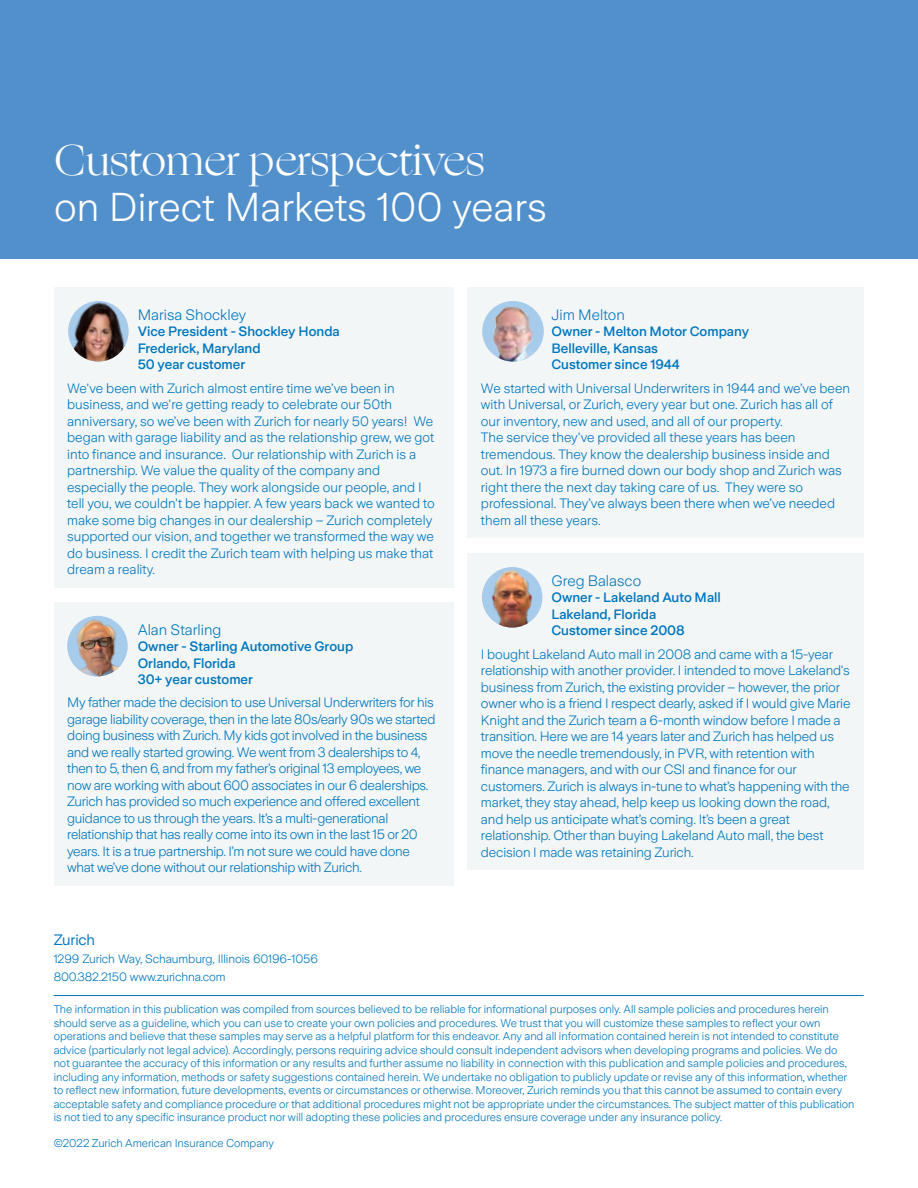
<style>
.page{position:relative;width:918px;height:1188px;background:#fff}
.page>*{position:absolute;margin:0;border:0;box-sizing:border-box;transform-origin:0 0}
.t1{font:42.6px "Ogg";color:#fff}
.t2{font:300 40.05px "Zurich Sans";color:#fff}
._8_5___10_Fruitiger{font:300 15px "Zurich Sans";color:#0076be}
.Body_Copy__2{font:15px "Zurich Sans";letter-spacing:-.01em;color:#0076be}
._8_5___10_Fruitiger-2{font:300 13.5px/16.5px "Zurich Sans";letter-spacing:-.01em;color:#0076be}
._8_5___10_Fruitiger-3{font:500 13.5px/16.5px "Zurich Sans";color:#0076be}
.Confetti_Light{font:300 12px "Zurich Sans";letter-spacing:-.01em;color:#0076be}
._10_12_Frutiger_Ligh{font:300 11.25px/13.5px "Zurich Sans";color:#0076be}
</style>
<div class="page">
<div style="left:0;top:0;width:918px;height:258px;background:#5290cc"></div>
<div style="left:54px;top:602px;width:400px;height:284px;background:#f3f6f6"></div>
<img style="left:67px;top:616px;width:61px;height:60px;border-radius:30px">
<div style="left:467px;top:554px;width:397px;height:316px;background:#f3f6f6"></div>
<img style="left:482px;top:567px;width:60px;height:61px;border-radius:30px">
<div style="left:467px;top:288px;width:397px;height:250px;background:#f3f6f6"></div>
<div style="left:54px;top:288px;width:400px;height:300px;background:#f3f6f6"></div>
<img style="left:68px;top:301px;width:61px;height:61px;border-radius:30px">
<div style="left:482px;top:301px;width:62px;height:61px;background:#a7cbeb;border-radius:50%"></div>
<img style="left:487px;top:307px;width:46px;height:55px">
<hr style="left:54px;top:995px;width:810px;height:1px;background:#0076be">
<p class="t1" style="left:54px;top:132px;width:432px">Customer perspectives</p>
<p class="t2" style="left:54px;top:186px;width:494px">on Direct Markets 100 years</p>
<p class="_8_5___10_Fruitiger" style="left:138px;top:306px;width:110px">Marisa Shockley</p>
<p class="_8_5___10_Fruitiger-3" style="left:138px;top:324px;width:204px">Vice President - Shockley Honda</p>
<p class="_8_5___10_Fruitiger-3" style="left:138px;top:340px;width:125px">Frederick, Maryland<br>50 year customer</p>
<p class="_8_5___10_Fruitiger-2" style="left:67px;top:380px;width:369px">We've been with Zurich almost entire time we’ve been in business, and we're getting ready to celebrate our 50th anniversary, so we’ve been with Zurich for nearly 50 years! We began with garage liability and as the relationship grew, we got into finance and insurance. Our relationship with Zurich is a partnership. We value the quality of the company and especially the people. They work alongside our people, and I tell you, we couldn't be happier. A few years back we wanted to make some big changes in our dealership – Zurich completely supported our vision, and together we transformed the way we do business. I credit the Zurich team with helping us make that dream a reality.</p>
<p class="_8_5___10_Fruitiger" style="left:138px;top:621px;width:85px">Alan Starling</p>
<p class="_8_5___10_Fruitiger-3" style="left:138px;top:638px;width:217px">Owner - Starling Automotive Group</p>
<p class="_8_5___10_Fruitiger-3" style="left:138px;top:655px;width:100px">Orlando, Florida</p>
<p class="_8_5___10_Fruitiger-3" style="left:138px;top:671px;width:117px">30+ year customer</p>
<p class="_8_5___10_Fruitiger-2" style="left:67px;top:695px;width:370px">My father made the decision to use Universal Underwriters for his garage liability coverage, then in the late 80s/early 90s we started doing business with Zurich. My kids got involved in the business and we really started growing. We went from 3 dealerships to 4, then to 5, then 6, and from my father’s original 13 employees, we now are working with about 600 associates in our 6 dealerships.<br>Zurich has provided so much experience and offered excellent guidance to us through the years. It’s a multi-generational relationship that has really come into its own in the last 15 or 20 years. It is a true partnership. I’m not sure we could have done what we’ve done without our relationship with Zurich.</p>
<p class="_8_5___10_Fruitiger" style="left:551px;top:306px;width:75px">Jim Melton</p>
<p class="_8_5___10_Fruitiger-3" style="left:551px;top:324px;width:199px">Owner - Melton Motor Company</p>
<p class="_8_5___10_Fruitiger-3" style="left:551px;top:340px;width:108px">Belleville, Kansas</p>
<p class="_8_5___10_Fruitiger-3" style="left:551px;top:357px;width:130px">Customer since 1944</p>
<p class="_8_5___10_Fruitiger-2" style="left:481px;top:380px;width:371px">We started with Universal Underwriters in 1944 and we’ve been with Universal, or Zurich, every year but one. Zurich has all of our inventory, new and used, and all of our property.<br>The service they've provided all these years has been tremendous. They know the dealership business inside and out. In 1973 a fire burned down our body shop and Zurich was right there the next day taking care of us. They were so professional. They’ve always been there when we’ve needed them all these years.</p>
<p class="_8_5___10_Fruitiger" style="left:551px;top:572px;width:91px">Greg Balasco</p>
<p class="_8_5___10_Fruitiger-3" style="left:551px;top:590px;width:171px">Owner - Lakeland Auto Mall</p>
<p class="_8_5___10_Fruitiger-3" style="left:551px;top:606px;width:106px">Lakeland, Florida</p>
<p class="_8_5___10_Fruitiger-3" style="left:551px;top:623px;width:135px">Customer since 2008</p>
<p class="_8_5___10_Fruitiger-2" style="left:481px;top:646px;width:371px">I bought Lakeland Auto mall in 2008 and came with a 15-year relationship with another provider. I intended to move Lakeland's business from Zurich, the existing provider – however, the prior owner who is a friend I respect dearly, asked if I would give Marie Knight and the Zurich team a 6-month window before I made a transition. Here we are 14 years later and Zurich has helped us move the needle tremendously, in PVR, with retention with finance managers, and with our CSI and finance for our customers. Zurich is always in-tune to what’s happening with the market, they stay ahead, help keep us looking down the road, and help us anticipate what’s coming. It’s been a great relationship. Other than buying Lakeland Auto mall, the best decision I made was retaining Zurich.</p>
<p class="Body_Copy__2" style="left:54px;top:932px;width:43px">Zurich</p>
<p class="Confetti_Light" style="left:54px;top:952px;width:266px">1299 Zurich Way, Schaumburg, Illinois 60196-1056</p>
<p class="Confetti_Light" style="left:54px;top:970px;width:173px">800.382.2150 www.zurichna.com</p>
<p class="_10_12_Frutiger_Ligh" style="left:54px;top:1003px;width:802px">The information in this publication was compiled from sources believed to be reliable for informational purposes only. All sample policies and procedures herein should serve as a guideline, which you can use to create your own policies and procedures. We trust that you will customize these samples to reflect your own operations and believe that these samples may serve as a helpful platform for this endeavor. Any and all information contained herein is not intended to constitute advice (particularly not legal advice). Accordingly, persons requiring advice should consult independent advisors when developing programs and policies. We do not guarantee the accuracy of this information or any results and further assume no liability in connection with this publication and sample policies and procedures, including any information, methods or safety suggestions contained herein. We undertake no obligation to publicly update or revise any of this information, whether to reflect new information, future developments, events or circumstances or otherwise. Moreover, Zurich reminds you that this cannot be assumed to contain every acceptable safety and compliance procedure or that additional procedures might not be appropriate under the circumstances. The subject matter of this publication is not tied to any specific insurance product nor will adopting these policies and procedures ensure coverage under any insurance policy.</p>
<p class="_10_12_Frutiger_Ligh" style="left:54px;top:1137px;width:222px">©2022 Zurich American Insurance Company</p>
</div>
